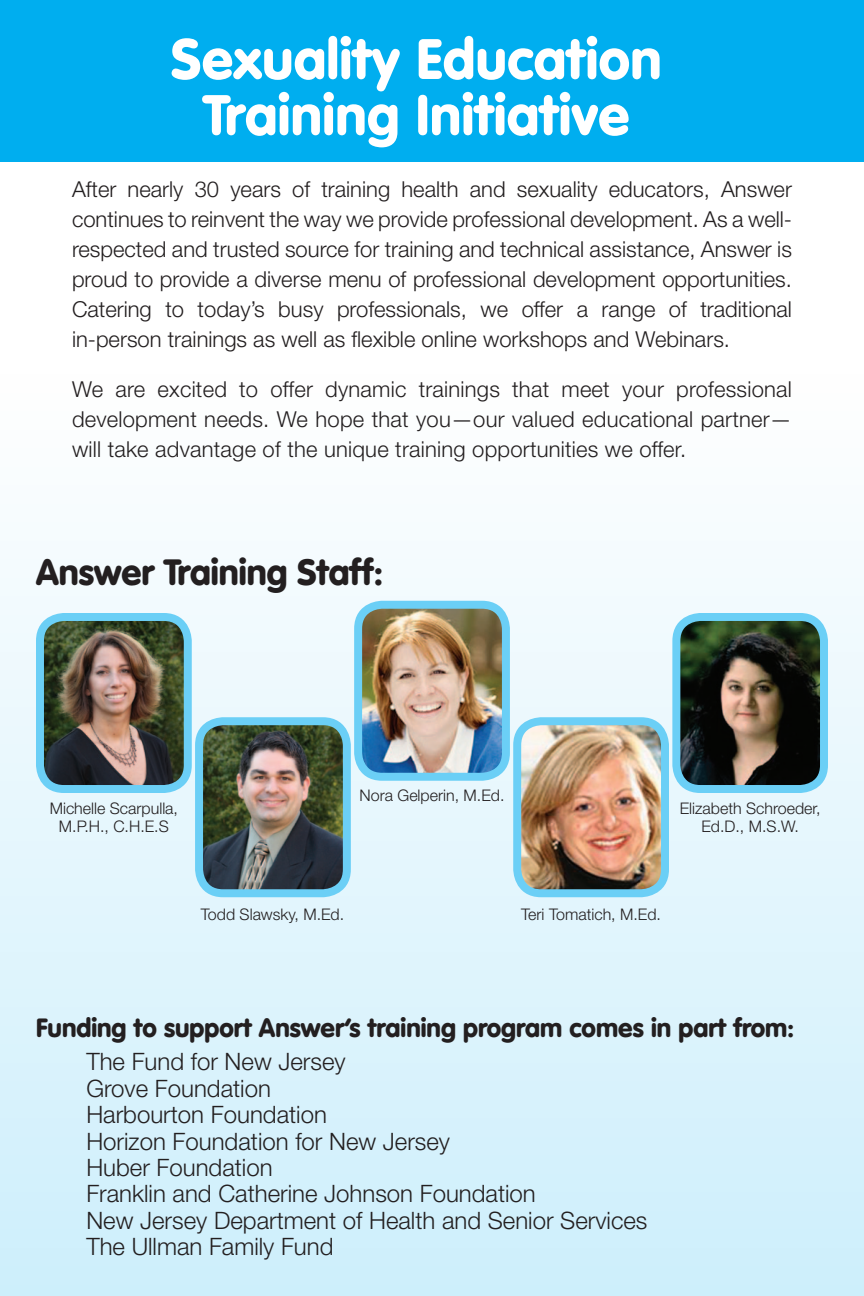
<style>
.page{position:relative;width:864px;height:1296px;background:#fff}
.page>*{position:absolute;margin:0;border:0;box-sizing:border-box;transform-origin:0 0}
.t1{font:900 56px/56px "VAG Rounded";letter-spacing:.01em;color:#fff;text-align:center}
.t2{font:900 36px "VAG Rounded";color:#231f20}
.t3{font:900 26px "VAG Rounded";color:#231f20}
.t4{font:300 24px "Helvetica Neue";color:#231f20}
.t5{font:300 22px/30px "Helvetica Neue";color:#231f20;text-align:justify}
.t6{font:300 16px/17.6px "Helvetica Neue";color:#231f20;text-align:center}
</style>
<div class="page">
<div style="left:0;top:370px;width:864px;height:926px;background:linear-gradient(to bottom,#fffefe,#cdeffb)"></div>
<img style="left:676px;top:617px;width:148px;height:172px">
<div style="left:672px;top:613px;width:156px;height:180px;border:8px solid #6bcff6;border-radius:24px"></div>
<img style="left:40px;top:620px;width:148px;height:169px">
<div style="left:36px;top:613px;width:156px;height:180px;border:8px solid #6bcff6;border-radius:24px"></div>
<img style="left:517px;top:721px;width:148px;height:172px">
<div style="left:513px;top:717px;width:156px;height:180px;border:8px solid #6bcff6;border-radius:24px"></div>
<img style="left:358px;top:605px;width:148px;height:172px">
<div style="left:354px;top:601px;width:156px;height:180px;border:8px solid #6bcff6;border-radius:24px"></div>
<img style="left:199px;top:721px;width:148px;height:172px">
<div style="left:195px;top:717px;width:156px;height:180px;border:8px solid #6bcff6;border-radius:24px"></div>
<div style="left:0;top:0;width:864px;height:162px;background:#00aeef"></div>
<h1 class="t1" style="left:171px;top:30px;width:492px">Sexuality Education<br>Training Initiative</h1>
<p class="t5" style="left:72px;top:173px;width:722px">After nearly 30 years of training health and sexuality educators, Answer continues to reinvent the way we provide professional development. As a well&shy;respected and trusted source for training and technical assistance, Answer is proud to provide a diverse menu of professional development opportunities.<br>Catering to today’s busy professionals, we offer a range of traditional in-person trainings as well as flexible online workshops and Webinars.</p>
<p class="t5" style="left:72px;top:373px;width:721px">We are excited to offer dynamic trainings that meet your professional development needs. We hope that you—our valued educational partner— will take advantage of the unique training opportunities we offer.</p>
<p class="t2" style="left:36px;top:550px;width:349px">Answer Training Staff:</p>
<p class="t6" style="left:50px;top:800px;width:130px">Michelle Scarpulla,<br>M.P.H., C.H.E.S</p>
<p class="t6" style="left:360px;top:786px;width:146px">Nora Gelperin, M.Ed.</p>
<p class="t6" style="left:680px;top:800px;width:142px">Elizabeth Schroeder,<br>Ed.D., M.S.W.</p>
<p class="t6" style="left:201px;top:905px;width:145px">Todd Slawsky, M.Ed.</p>
<p class="t6" style="left:521px;top:905px;width:141px">Teri Tomatich, M.Ed.</p>
<p class="t3" style="left:36px;top:1012px;width:760px">Funding to support Answer’s training program comes in part from:</p>
<p class="t4" style="left:86px;top:1047px;width:261px">The Fund for New Jersey</p>
<p class="t4" style="left:86px;top:1074px;width:186px">Grove Foundation</p>
<p class="t4" style="left:86px;top:1100px;width:242px">Harbourton Foundation</p>
<p class="t4" style="left:86px;top:1126px;width:365px">Horizon Foundation for New Jersey</p>
<p class="t4" style="left:86px;top:1153px;width:188px">Huber Foundation</p>
<p class="t4" style="left:86px;top:1179px;width:451px">Franklin and Catherine Johnson Foundation</p>
<p class="t4" style="left:86px;top:1206px;width:563px">New Jersey Department of Health and Senior Services</p>
<p class="t4" style="left:86px;top:1232px;width:249px">The Ullman Family Fund</p>
</div>
